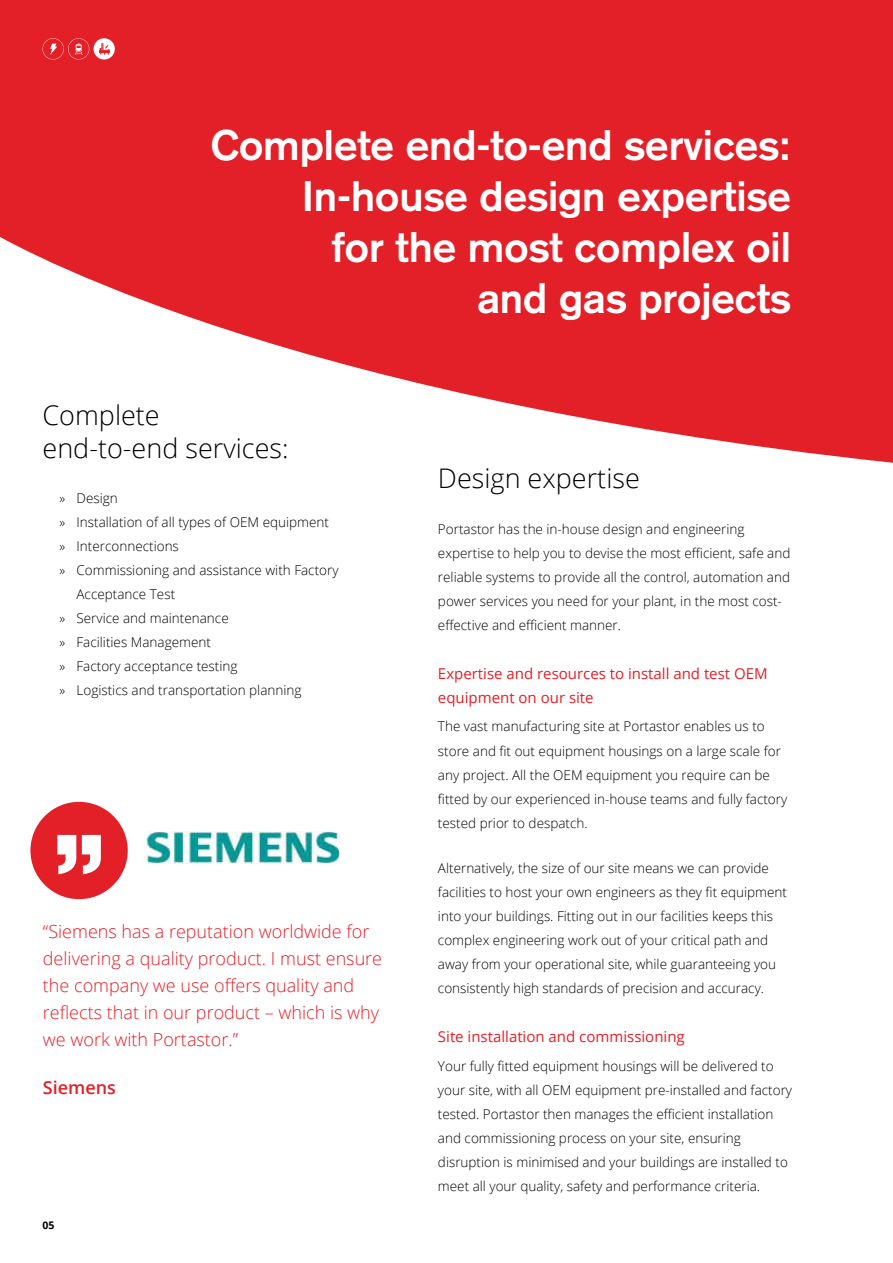
<style>
.page{position:relative;width:893px;height:1263px;background:#fff}
.page>*{position:absolute;margin:0;border:0;box-sizing:border-box;transform-origin:0 0}
.t1{font:700 42px/51px "Akzidenz Grotesk";color:#fff;text-align:right}
.t2{font:300 27px/33px "Open Sans";color:#000}
.t3{font:300 18px/27px "Open Sans";color:#e31f27}
.t4{font:600 18px "Open Sans";color:#e31f27}
.t5{font:15px/24px "Open Sans";color:#e31f27}
.t6{font:300 13.5px/24px "Open Sans";color:#000}
.t7{font:700 10.5px "Open Sans";color:#000}
</style>
<div class="page">
<svg style="left:0;top:0;width:893px;height:463px;fill:#e31f27"></svg>
<img style="left:147px;top:831px;width:192px;height:33px">
<div style="left:28px;top:799px;width:102px;height:102px;background:#e31f27;border-radius:50%"></div>
<div style="left:26px;top:797px;width:106px;height:107px;border:4px solid #fff;border-radius:50%"></div>
<svg style="left:57px;top:835px;width:44px;height:39px"></svg>
<svg style="left:43px;top:38px;width:72px;height:22px"></svg>
<h1 class="t1" style="left:210px;top:120px;width:582px">Complete end-to-end services:<br>In-house design expertise<br>for the most complex oil<br>and gas projects</h1>
<h2 class="t2" style="left:43px;top:398px;width:247px">Complete end-to-end services:</h2>
<p class="t6" style="left:60px;top:486px;width:60px">» Design</p>
<p class="t6" style="left:60px;top:510px;width:271px">» Installation of all types of OEM equipment</p>
<p class="t6" style="left:60px;top:534px;width:121px">» Interconnections</p>
<p class="t6" style="left:60px;top:558px;width:281px">» Commissioning and assistance with Factory</p>
<p class="t6" style="left:77px;top:582px;width:100px">Acceptance Test</p>
<p class="t6" style="left:60px;top:606px;width:171px">» Service and maintenance</p>
<p class="t6" style="left:60px;top:630px;width:153px">» Facilities Management</p>
<p class="t6" style="left:60px;top:654px;width:179px">» Factory acceptance testing</p>
<p class="t6" style="left:60px;top:678px;width:243px">» Logistics and transportation planning</p>
<h3 class="t3" style="left:43px;top:917px;width:341px">“Siemens has a reputation worldwide for delivering a quality product. I must ensure the company we use offers quality and reflects that in our product – which is why we work with Portastor.”</h3>
<h3 class="t4" style="left:43px;top:1075px;width:75px">Siemens</h3>
<p class="t7" style="left:43px;top:1217px;width:13px">05</p>
<h2 class="t2" style="left:438px;top:461px;width:203px">Design expertise</h2>
<p class="t6" style="left:438px;top:516px;width:354px">Portastor has the in-house design and engineering expertise to help you to devise the most efficient, safe and reliable systems to provide all the control, automation and power services you need for your plant, in the most cost&shy;effective and efficient manner.</p>
<p class="t5" style="left:438px;top:661px;width:331px">Expertise and resources to install and test OEM equipment on our site</p>
<p class="t6" style="left:438px;top:714px;width:351px">The vast manufacturing site at Portastor enables us to store and fit out equipment housings on a large scale for any project. All the OEM equipment you require can be fitted by our experienced in-house teams and fully factory tested prior to despatch.</p>
<p class="t6" style="left:438px;top:855px;width:351px">Alternatively, the size of our site means we can provide facilities to host your own engineers as they fit equipment into your buildings. Fitting out in our facilities keeps this complex engineering work out of your critical path and away from your operational site, while guaranteeing you consistently high standards of precision and accuracy.</p>
<p class="t5" style="left:438px;top:1024px;width:248px">Site installation and commissioning</p>
<p class="t6" style="left:438px;top:1053px;width:356px">Your fully fitted equipment housings will be delivered to your site, with all OEM equipment pre-installed and factory tested. Portastor then manages the efficient installation and commissioning process on your site, ensuring disruption is minimised and your buildings are installed to meet all your quality, safety and performance criteria.</p>
</div>
